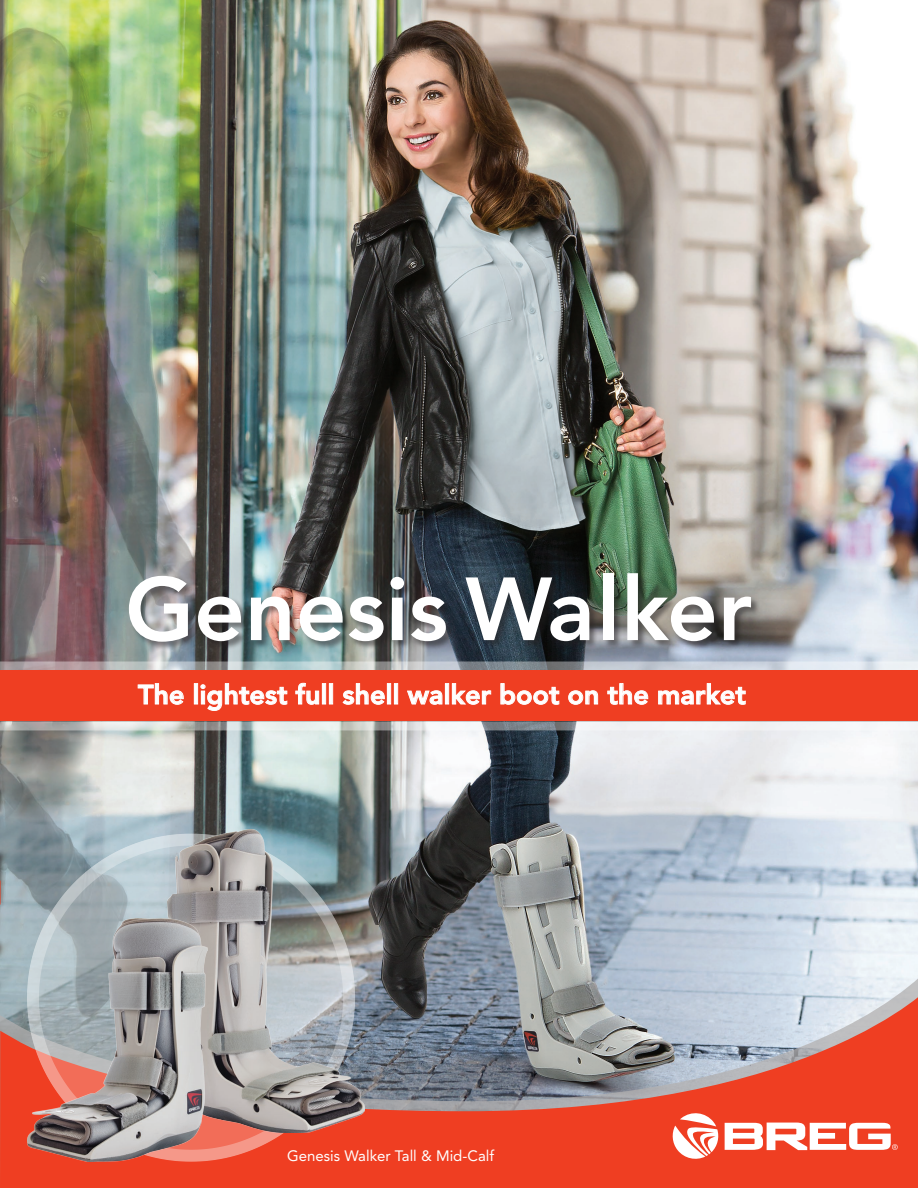
<style>
.page{position:relative;width:918px;height:1188px;background:#fff}
.page>*{position:absolute;margin:0;border:0;box-sizing:border-box;transform-origin:0 0}
.t1{font:800 88.5px "Avenir LT Std";color:#fff}
.t2{font:800 27px "Avenir LT Std";color:#fff}
.t3{font:15px "Avenir LT Std";color:#fff}
</style>
<div class="page">
<img style="left:0;top:0;width:918px;height:965px">
<div style="left:129px;top:573px;width:631px;height:78px;background:#231f20;opacity:.5"></div>
<svg style="left:0;top:660px;width:918px;height:72px"></svg>
<svg style="left:0;top:965px;width:918px;height:20px;background:#acb6c0"></svg>
<svg style="left:0;top:985px;width:918px;height:203px;background:#c36d63"></svg>
<svg style="left:27px;top:833px;width:328px;height:329px;background:#b79896"></svg>
<img style="left:167px;top:829px;width:198px;height:304px">
<img style="left:27px;top:918px;width:181px;height:243px">
<div style="left:0;top:670px;width:918px;height:51px;background:#ef3e22"></div>
<svg style="left:138px;top:683px;width:46px;height:22px"></svg>
<div style="left:194px;top:683px;width:4px;height:21px;border:1px solid #fff"></div>
<svg style="left:201px;top:683px;width:86px;height:28px"></svg>
<svg style="left:296px;top:683px;width:23px;height:22px"></svg>
<div style="left:322px;top:683px;width:4px;height:21px;border:1px solid #fff"></div>
<div style="left:329px;top:683px;width:4px;height:21px;border:1px solid #fff"></div>
<svg style="left:343px;top:683px;width:42px;height:22px"></svg>
<div style="left:387px;top:683px;width:4px;height:21px;border:1px solid #fff"></div>
<div style="left:394px;top:683px;width:4px;height:21px;border:1px solid #fff"></div>
<svg style="left:407px;top:690px;width:35px;height:15px"></svg>
<div style="left:445px;top:683px;width:4px;height:21px;border:1px solid #fff"></div>
<svg style="left:452px;top:683px;width:39px;height:22px"></svg>
<svg style="left:501px;top:683px;width:58px;height:22px"></svg>
<svg style="left:568px;top:690px;width:30px;height:15px"></svg>
<svg style="left:607px;top:683px;width:41px;height:22px"></svg>
<svg style="left:658px;top:683px;width:88px;height:22px"></svg>
<svg style="left:671px;top:1110px;width:227px;height:51px"></svg>
<h1 class="t1" style="left:125px;top:572px;width:629px">Genesis Walker</h1>
<p class="t2" style="left:138px;top:683px;width:609px">The lightest full shell walker boot on the market</p>
<p class="t3" style="left:287px;top:1147px;width:208px">Genesis Walker Tall &amp; Mid-Calf</p>
</div>
